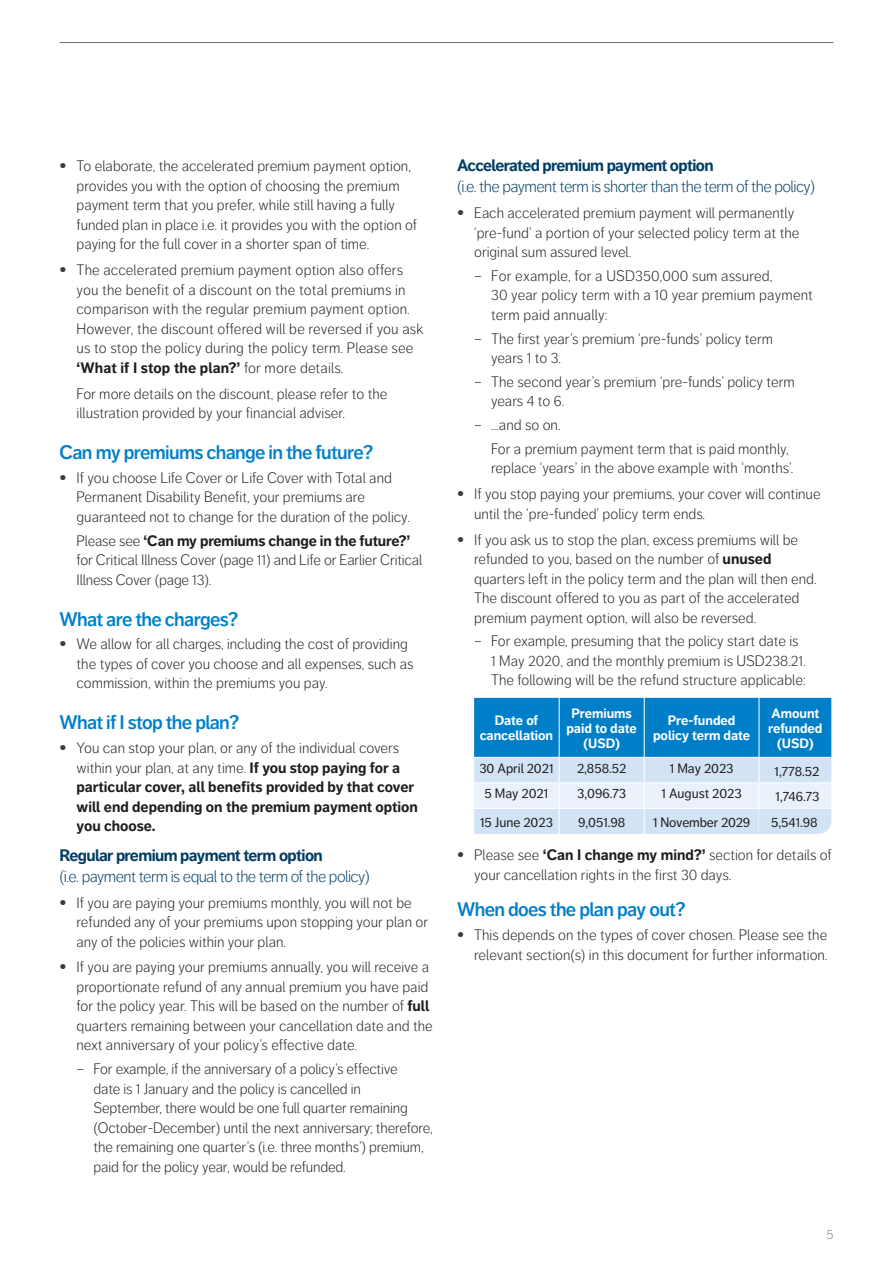
<style>
.page{position:relative;width:893px;height:1263px;background:#fff}
.page>*{position:absolute;margin:0;border:0;box-sizing:border-box;transform-origin:0 0}
.Sub_Head_2{font:600 19.5px "Friends Life Dagny";letter-spacing:-.035em;color:#007fc8}
.Subheading_3{font:300 16.5px/21px "Friends Life Dagny";letter-spacing:-.035em;color:#003c64}
.Body_-_1st_indent{font:300 15px/19.5px "Friends Life Dagny";color:#1d1d1b}
.Body_-_2nd_indent{font:300 15px/19.5px "Friends Life Dagny";letter-spacing:-.005em;color:#1d1d1b}
.Body_-_1st_Indent{font:300 15px/19.5px "Friends Life Dagny";letter-spacing:-.01em;color:#1d1d1b}
.Body_-_1st_indent-2{font:700 15px/19.5px "Friends Life Dagny";color:#1d1d1b}
.Table_Body{font:13.5px "Friends Life Dagny";color:#1d1d1b}
.Table_Title{font:700 13.5px/15px "Friends Life Dagny";color:#fff;text-align:center}
.t1{font:300 13.5px "Friends Life Dagny";color:#7c7b7b}
.s1{font-weight:700;font-size:16.5px;color:#3c3c3b}
.s2{font-weight:700}
.s3{font-size:16.5px;color:#3c3c3b}
.s4{font-weight:300}
</style>
<div class="page">
<hr style="left:60px;top:42px;width:773px;height:1px;background:#7c7b7b">
<svg style="left:474px;top:698px;width:357px;height:136px;background:#7dbbe3"></svg>
<p class="Body_-_1st_indent" style="left:77px;top:156px;width:342px;text-indent:-17px"><span class="s1">•</span> To elaborate, the accelerated premium payment option, provides you with the option of choosing the premium payment term that you prefer, while still having a fully funded plan in place i.e. it provides you with the option of paying for the full cover in a shorter span of time.</p>
<p class="Body_-_1st_indent" style="left:77px;top:260px;width:349px;text-indent:-17px"><span class="s1">•</span> The accelerated premium payment option also offers you the benefit of a discount on the total premiums in comparison with the regular premium payment option.<br>However, the discount offered will be reversed if you ask us to stop the policy during the policy term. Please see <span class="s2">‘What if I stop the plan?’</span> for more details.</p>
<p class="Body_-_1st_Indent" style="left:77px;top:384px;width:312px">For more details on the discount, please refer to the illustration provided by your financial adviser.</p>
<p class="Sub_Head_2" style="left:60px;top:441px;width:315px">Can my premiums change in the future?</p>
<p class="Body_-_1st_indent" style="left:77px;top:468px;width:335px;text-indent:-17px"><span class="s1">•</span> If you choose Life Cover or Life Cover with Total and<br>Permanent Disability Benefit, your premiums are guaranteed not to change for the duration of the policy.</p>
<p class="Body_-_1st_Indent" style="left:77px;top:531px;width:347px">Please see <span class="s2">‘Can my premiums change in the future?’ </span>for Critical Illness Cover (page 11) and Life or Earlier Critical<br>Illness Cover (page 13).</p>
<p class="Sub_Head_2" style="left:60px;top:607px;width:180px">What are the charges?</p>
<p class="Body_-_1st_indent" style="left:77px;top:634px;width:338px;text-indent:-17px"><span class="s1">•</span> We allow for all charges, including the cost of providing the types of cover you choose and all expenses, such as commission, within the premiums you pay.</p>
<p class="Sub_Head_2" style="left:60px;top:711px;width:181px">What if I stop the plan?</p>
<p class="Body_-_1st_indent-2" style="left:77px;top:738px;width:343px;text-indent:-17px"><span class="s3">•</span> <span class="s4">You can stop your plan, or any of the individual covers within your plan, at any time.</span> If you stop paying for a particular cover, all benefits provided by that cover will end depending on the premium payment option you choose.</p>
<p class="Subheading_3" style="left:60px;top:844px;width:312px"><span class="s2">Regular premium payment term option<br></span>(i.e. payment term is equal to the term of the policy)</p>
<p class="Body_-_1st_indent" style="left:77px;top:893px;width:353px;text-indent:-17px"><span class="s1">•</span> If you are paying your premiums monthly, you will not be refunded any of your premiums upon stopping your plan or any of the policies within your plan.</p>
<p class="Body_-_1st_indent" style="left:77px;top:957px;width:358px;text-indent:-17px"><span class="s1">•</span> If you are paying your premiums annually, you will receive a proportionate refund of any annual premium you have paid for the policy year. This will be based on the number of <span class="s2">full </span>quarters remaining between your cancellation date and the next anniversary of your policy’s effective date.</p>
<p class="Body_-_2nd_indent" style="left:94px;top:1059px;width:341px;text-indent:-17px">– For example, if the anniversary of a policy’s effective<br>date is 1 January and the policy is cancelled in September, there would be one full quarter remaining (October-December) until the next anniversary; therefore, the remaining one quarter’s (i.e. three months’) premium, paid for the policy year, would be refunded.</p>
<p class="Subheading_3" style="left:457px;top:155px;width:360px"><span class="s2">Accelerated premium payment option<br></span>(i.e. the payment term is shorter than the term of the policy)</p>
<p class="Body_-_1st_indent" style="left:474px;top:203px;width:327px;text-indent:-17px"><span class="s1">•</span> Each accelerated premium payment will permanently ‘pre-fund’ a portion of your selected policy term at the original sum assured level.</p>
<p class="Body_-_2nd_indent" style="left:491px;top:266px;width:323px;text-indent:-17px">– For example, for a USD350,000 sum assured,<br>30 year policy term with a 10 year premium payment term paid annually:</p>
<p class="Body_-_2nd_indent" style="left:491px;top:329px;width:284px;text-indent:-17px">– The first year’s premium ‘pre-funds’ policy term years 1 to 3.</p>
<p class="Body_-_2nd_indent" style="left:491px;top:372px;width:305px;text-indent:-17px">– The second year’s premium ‘pre-funds’ policy term years 4 to 6.</p>
<p class="Body_-_2nd_indent" style="left:474px;top:415px;width:88px">– …and so on.</p>
<p class="Body_-_2nd_indent" style="left:491px;top:439px;width:304px">For a premium payment term that is paid monthly, replace ‘years’ in the above example with ‘months’.</p>
<p class="Body_-_1st_indent" style="left:474px;top:484px;width:348px;text-indent:-17px"><span class="s1">•</span> If you stop paying your premiums, your cover will continue until the ‘pre-funded’ policy term ends.</p>
<p class="Body_-_1st_indent" style="left:474px;top:530px;width:344px;text-indent:-17px"><span class="s1">•</span> If you ask us to stop the plan, excess premiums will be refunded to you, based on the number of <span class="s2">unused </span>quarters left in the policy term and the plan will then end.<br>The discount offered to you as part of the accelerated premium payment option, will also be reversed.</p>
<p class="Body_-_2nd_indent" style="left:491px;top:632px;width:316px;text-indent:-17px">– For example, presuming that the policy start date is<br>1 May 2020, and the monthly premium is USD238.21.<br>The following will be the refund structure applicable:</p>
<p class="Table_Title" style="left:480px;top:713px;width:75px">Date of cancellation</p>
<p class="Table_Title" style="left:566px;top:706px;width:72px">Premiums paid to date (USD)</p>
<p class="Table_Title" style="left:653px;top:713px;width:99px">Pre-funded policy term date</p>
<p class="Table_Title" style="left:768px;top:706px;width:56px">Amount refunded (USD)</p>
<p class="Table_Body" style="left:479px;top:760px;width:76px">30 April 2021</p>
<p class="Table_Body" style="left:577px;top:760px;width:51px">2,858.52</p>
<p class="Table_Body" style="left:670px;top:760px;width:65px">1 May 2023</p>
<p class="Table_Body" style="left:775px;top:763px;width:46px">1,778.52</p>
<p class="Table_Body" style="left:485px;top:786px;width:65px">5 May 2021</p>
<p class="Table_Body" style="left:577px;top:786px;width:50px">3,096.73</p>
<p class="Table_Body" style="left:662px;top:786px;width:82px">1 August 2023</p>
<p class="Table_Body" style="left:776px;top:789px;width:45px">1,746.73</p>
<p class="Table_Body" style="left:480px;top:814px;width:74px">15 June 2023</p>
<p class="Table_Body" style="left:578px;top:814px;width:49px">9,051.98</p>
<p class="Table_Body" style="left:653px;top:814px;width:98px">1 November 2029</p>
<p class="Table_Body" style="left:771px;top:814px;width:48px">5,541.98</p>
<p class="Body_-_1st_indent" style="left:474px;top:845px;width:359px;text-indent:-17px"><span class="s1">•</span> Please see <span class="s2">‘Can I change my mind?’</span> section for details of your cancellation rights in the first 30 days.</p>
<p class="Sub_Head_2" style="left:457px;top:898px;width:230px">When does the plan pay out?</p>
<p class="Body_-_1st_indent" style="left:457px;top:925px;width:372px;text-align:right"><span class="s1">•</span> This depends on the types of cover chosen. Please see the relevant section(s) in this document for further information.</p>
<p class="t1" style="left:826px;top:1226px;width:9px">5</p>
</div>
